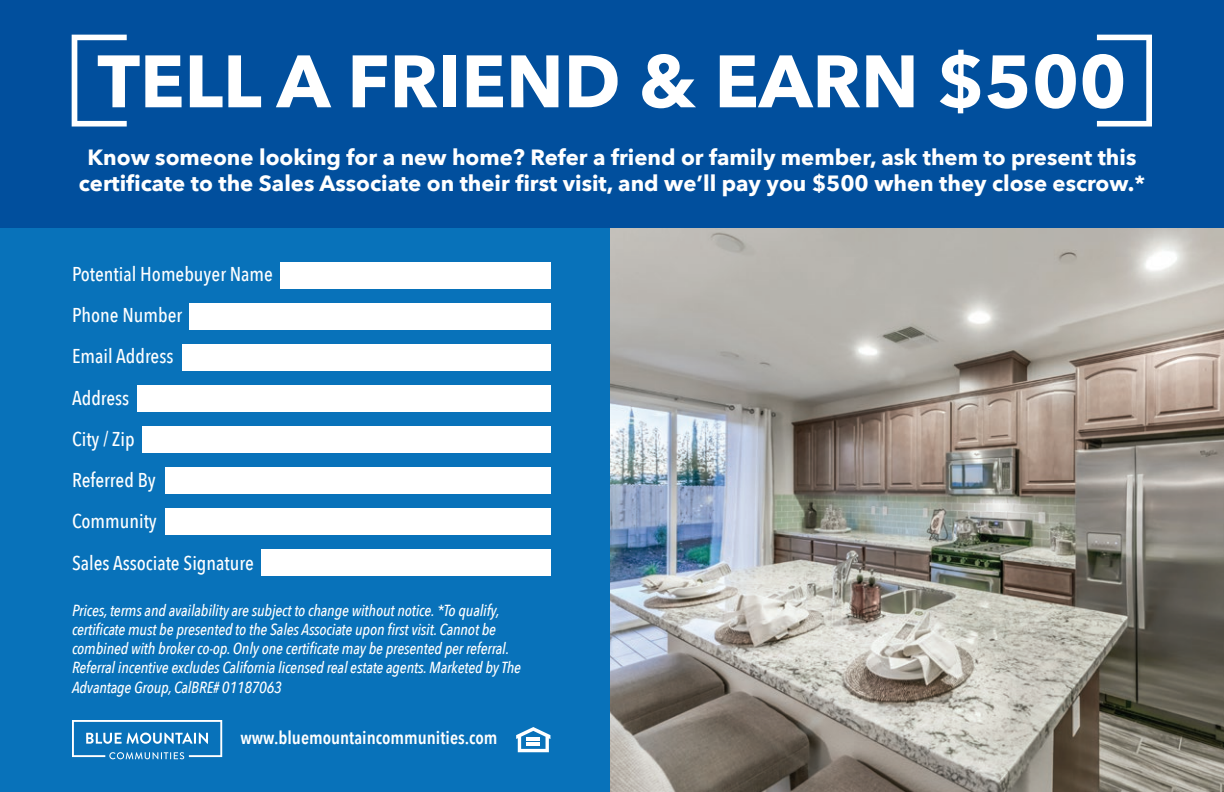
<style>
.page{position:relative;width:1224px;height:792px;background:#fff}
.page>*{position:absolute;margin:0;border:0;box-sizing:border-box;transform-origin:0 0}
.t1{font:700 73.2px "Avenir Next";color:#fff}
.t2{font:700 22px/26.4px "Avenir Next";color:#fff;text-align:center}
.t3{font:500 20px/41.2px "Avenir Next Condensed";color:#fff}
.t4{font:600 18px "Avenir Next Condensed";color:#fff}
.t5{font:italic 500 16px/19.2px "Avenir Next Condensed";letter-spacing:-.01em;color:#fff}
</style>
<div class="page">
<div style="left:0;top:0;width:1224px;height:233px;background:#014f9d"></div>
<div style="left:0;top:229px;width:1224px;height:563px;background:#0872ba"></div>
<img style="left:611px;top:229px;width:613px;height:563px">
<svg style="left:72px;top:720px;width:150px;height:39px"></svg>
<svg style="left:516px;top:727px;width:34px;height:25px"></svg>
<div style="left:280px;top:262px;width:271px;height:27px;background:#fff"></div>
<div style="left:189px;top:303px;width:362px;height:27px;background:#fff"></div>
<div style="left:182px;top:344px;width:369px;height:27px;background:#fff"></div>
<div style="left:138px;top:385px;width:413px;height:27px;background:#fff"></div>
<div style="left:142px;top:426px;width:409px;height:27px;background:#fff"></div>
<div style="left:166px;top:467px;width:385px;height:27px;background:#fff"></div>
<div style="left:166px;top:508px;width:385px;height:27px;background:#fff"></div>
<div style="left:261px;top:550px;width:290px;height:26px;background:#fff"></div>
<svg style="left:72px;top:35px;width:55px;height:92px"></svg>
<svg style="left:1097px;top:35px;width:55px;height:92px"></svg>
<h1 class="t1" style="left:97px;top:18px;width:1031px">TELL A FRIEND &amp; EARN $500</h1>
<h2 class="t2" style="left:79px;top:144px;width:1068px">Know someone looking for a new home? Refer a friend or family member, ask them to present this certificate to the Sales Associate on their first visit, and we’ll pay you $500 when they close escrow.*</h2>
<p class="t3" style="left:72px;top:253px;width:202px">Potential Homebuyer Name<br>Phone Number<br>Email Address<br>Address<br>City / Zip<br>Referred By<br>Community<br>Sales Associate Signature</p>
<p class="t5" style="left:72px;top:601px;width:451px">Prices, terms and availability are subject to change without notice. *To qualify, certificate must be presented to the Sales Associate upon first visit. Cannot be combined with broker co-op. Only one certificate may be presented per referral.<br>Referral incentive excludes California licensed real estate agents. Marketed by The Advantage Group, CalBRE# 01187063</p>
<p class="t4" style="left:240px;top:723px;width:259px">www.bluemountaincommunities.com</p>
</div>
